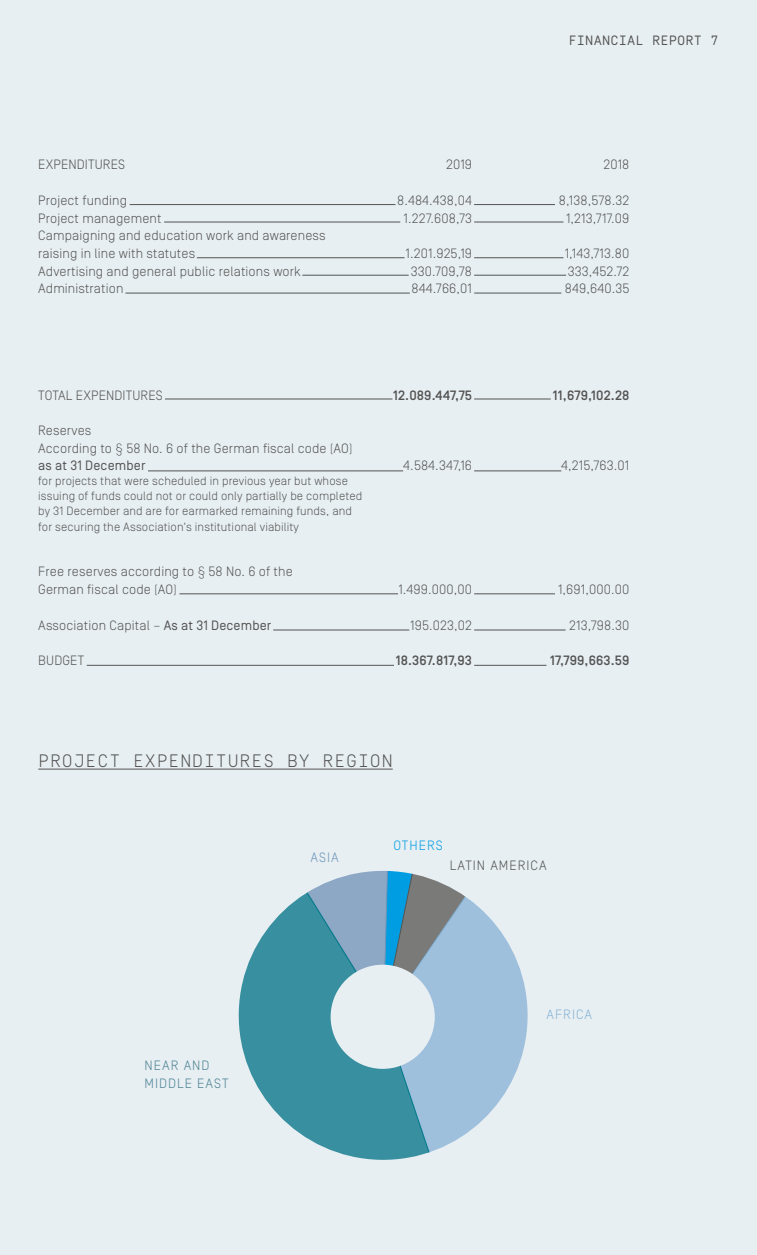
<style>
.page{position:relative;width:757px;height:1255px;background:#fff}
.page>*{position:absolute;margin:0;border:0;box-sizing:border-box;transform-origin:0 0}
.t1{font:300 18px "Simplon BP Mono";letter-spacing:.05em;color:#535352}
.t2{font:300 13.5px/17.7px "Simplon BP";letter-spacing:.01em;color:#535352}
.t3{font:500 13.5px "Simplon BP";letter-spacing:.01em;color:#535352}
.t4{font:300 13.5px/17.7px "Simplon BP";letter-spacing:.075em;color:#4c8393}
.t5{font:13.5px "Simplon BP Mono";letter-spacing:.01em;color:#535352}
.t6{font:13.5px "Simplon BP Regular";letter-spacing:.01em;color:#535352}
.t7{font:300 13.5px "Simplon BP";letter-spacing:.075em;color:#535352}
.t8{font:300 13.5px "Simplon BP";letter-spacing:.075em;color:#83b2d4}
.t9{font:300 13.5px "Simplon BP";letter-spacing:.075em;color:#009de2}
.t10{font:300 13.5px "Simplon BP";color:#6a94b8}
.t11{font:300 12px/15px "Simplon BP";letter-spacing:.01em;color:#535352}
.s1{font-family:"Simplon BP Regular";font-weight:400}
</style>
<div class="page">
<div style="left:0;top:0;width:757px;height:1254px;background:#e8eff3"></div>
<hr style="left:38px;top:768px;width:355px;height:1px;background:#535352">
<hr style="left:130px;top:204px;width:265px;height:1px;background:#535352">
<hr style="left:474px;top:204px;width:81px;height:1px;background:#535352">
<hr style="left:474px;top:222px;width:89px;height:1px;background:#535352">
<hr style="left:474px;top:257px;width:89px;height:1px;background:#535352">
<hr style="left:474px;top:275px;width:92px;height:1px;background:#535352">
<hr style="left:474px;top:293px;width:87px;height:1px;background:#535352">
<hr style="left:164px;top:222px;width:236px;height:1px;background:#535352">
<hr style="left:197px;top:257px;width:207px;height:1px;background:#535352">
<hr style="left:302px;top:275px;width:107px;height:1px;background:#535352">
<hr style="left:125px;top:293px;width:285px;height:1px;background:#535352">
<hr style="left:165px;top:398px;width:227px;height:1px;background:#535352">
<hr style="left:474px;top:398px;width:77px;height:1px;background:#535352">
<hr style="left:148px;top:470px;width:255px;height:1px;background:#535352">
<hr style="left:474px;top:470px;width:87px;height:1px;background:#535352">
<hr style="left:179px;top:593px;width:219px;height:1px;background:#535352">
<hr style="left:474px;top:593px;width:81px;height:1px;background:#535352">
<hr style="left:273px;top:629px;width:136px;height:1px;background:#535352">
<hr style="left:474px;top:629px;width:92px;height:1px;background:#535352">
<hr style="left:87px;top:665px;width:307px;height:1px;background:#535352">
<hr style="left:474px;top:665px;width:72px;height:1px;background:#535352">
<svg style="left:238px;top:870px;width:290px;height:290px"></svg>
<p class="t2" style="left:38px;top:156px;width:88px">EXPENDITURES</p>
<p class="t2" style="left:38px;top:191px;width:289px">Project funding<br>Project management<br>Campaigning and education work and awareness raising in line with statutes<br>Advertising and general public relations work<br>Administration</p>
<p class="t2" style="left:446px;top:156px;width:28px">2019</p>
<p class="t2" style="left:397px;top:191px;width:76px;text-align:center">8.484.438,04<br>1.227.608,73</p>
<p class="t2" style="left:405px;top:244px;width:68px;text-align:center">1.201.925,19<br>330.709,78<br>844.766,01</p>
<p class="t2" style="left:38px;top:386px;width:126px">TOTAL EXPENDITURES</p>
<p class="t2" style="left:38px;top:421px;width:316px">Reserves<br>According to § 58 No. 6 of the German fiscal code (AO)</p>
<p class="t6" style="left:38px;top:458px;width:109px">as at 31 December</p>
<p class="t11" style="left:38px;top:473px;width:326px">for projects that were scheduled in previous year but whose issuing of funds could not or could only partially be completed by 31 December and are for earmarked remaining funds, and for securing the Association‘s institutional viability</p>
<p class="t2" style="left:38px;top:562px;width:256px">Free reserves according to § 58 No. 6 of the<br>German fiscal code (AO)</p>
<p class="t2" style="left:38px;top:616px;width:235px">Association Capital – <span class="s1">As at 31 December</span></p>
<p class="t2" style="left:38px;top:651px;width:47px">BUDGET</p>
<p class="t3" style="left:393px;top:387px;width:80px">12.089.447,75</p>
<p class="t2" style="left:403px;top:457px;width:70px">4.584.347,16</p>
<p class="t2" style="left:398px;top:580px;width:75px">1.499.000,00</p>
<p class="t2" style="left:410px;top:616px;width:63px">195.023,02</p>
<p class="t3" style="left:396px;top:652px;width:78px">18.367.817,93</p>
<h1 class="t1" style="left:38px;top:749px;width:356px">PROJECT EXPENDITURES BY REGION</h1>
<p class="t5" style="left:569px;top:32px;width:152px">FINANCIAL REPORT 7</p>
<p class="t2" style="left:603px;top:156px;width:28px">2018</p>
<p class="t2" style="left:559px;top:191px;width:72px;text-align:center">8,138,578.32<br>1,213,717.09</p>
<p class="t2" style="left:565px;top:244px;width:66px;text-align:justify">1,143,713.80<br>333,452.72<br>849,640.35</p>
<p class="t3" style="left:553px;top:387px;width:78px">11,679,102.28</p>
<p class="t2" style="left:561px;top:456px;width:70px">4,215,763.01</p>
<p class="t2" style="left:558px;top:580px;width:73px">1,691,000.00</p>
<p class="t2" style="left:569px;top:616px;width:62px">213,798.30</p>
<p class="t3" style="left:550px;top:652px;width:81px">17,799,663.59</p>
<p class="t4" style="left:145px;top:1056px;width:86px">NEAR AND<br>MIDDLE EAST</p>
<p class="t10" style="left:310px;top:849px;width:30px">ASIA</p>
<p class="t9" style="left:393px;top:837px;width:51px">OTHERS</p>
<p class="t7" style="left:450px;top:857px;width:98px">LATIN AMERICA</p>
<p class="t8" style="left:546px;top:1006px;width:47px">AFRICA</p>
</div>
